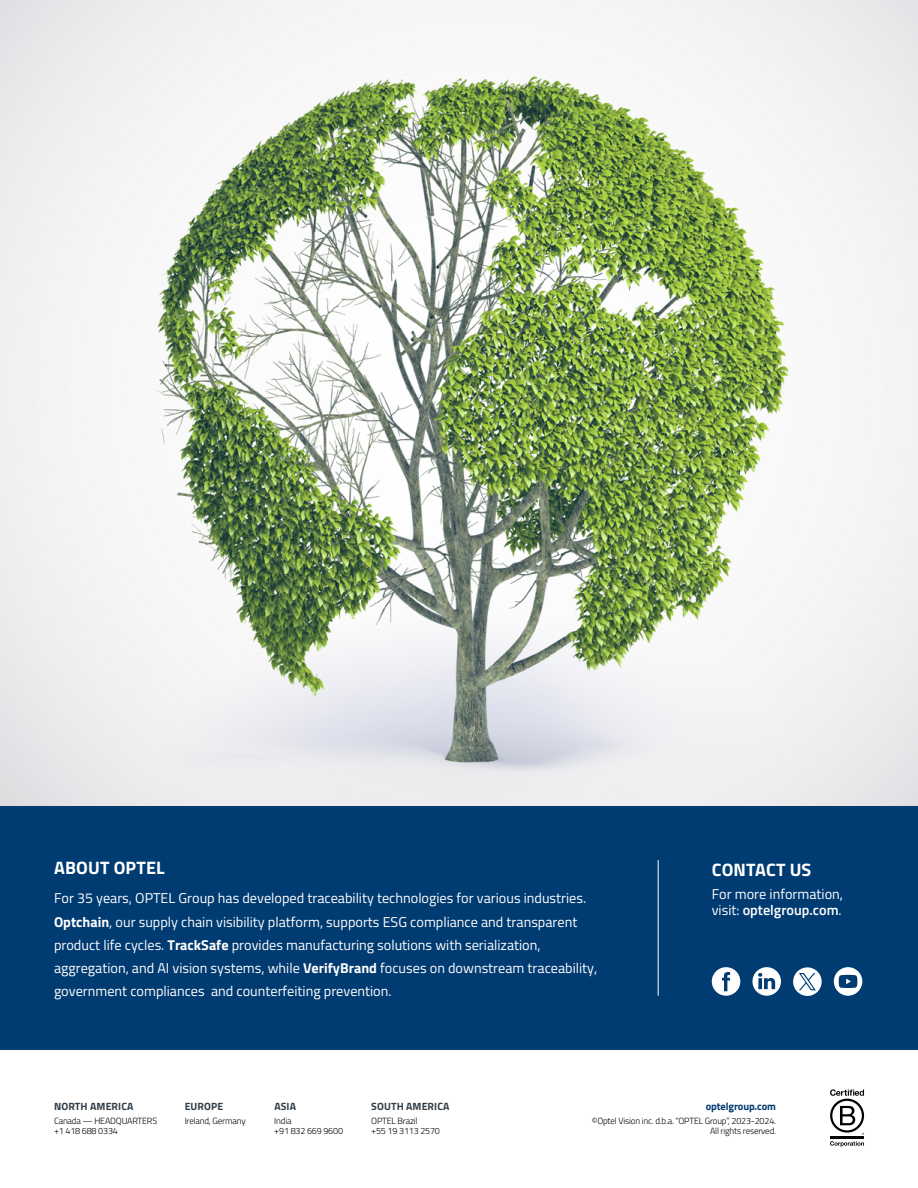
<style>
.page{position:relative;width:918px;height:1188px;background:#fff}
.page>*{position:absolute;margin:0;border:0;box-sizing:border-box;transform-origin:0 0}
.t1{font:700 18px "Titillium";letter-spacing:.01em;color:#fff}
.t2{font:14.25px/23.1px "Titillium";color:#fff}
.t3{font:700 10.5px "Titillium";letter-spacing:.01em;color:#303e49}
.t4{font:700 10.5px "Titillium";letter-spacing:-.01em;color:#003b71}
.t5{font:300 9px/10.5px "Titillium";letter-spacing:-.02em;color:#000}
.s1{font-weight:700}
.s2{font-weight:600}
</style>
<div class="page">
<img style="left:0;top:0;width:918px;height:806px">
<div style="left:0;top:806px;width:918px;height:243px;background:#003b71"></div>
<hr style="left:658px;top:860px;width:1px;height:136px;background:#fff">
<hr style="left:830px;top:1136px;width:34px;height:2px;background:#000">
<svg style="left:830px;top:1089px;width:34px;height:46px"></svg>
<svg style="left:830px;top:1141px;width:34px;height:6px"></svg>
<div style="left:834px;top:967px;width:28px;height:29px;background:#fff;border-radius:50%"></div>
<svg style="left:839px;top:975px;width:18px;height:13px"></svg>
<div style="left:712px;top:967px;width:28px;height:29px;background:#fff;border-radius:50%"></div>
<svg style="left:722px;top:972px;width:8px;height:19px"></svg>
<svg style="left:752px;top:967px;width:29px;height:29px"></svg>
<svg style="left:758px;top:973px;width:17px;height:16px"></svg>
<div style="left:793px;top:967px;width:29px;height:29px;background:#fff;border-radius:50%"></div>
<svg style="left:799px;top:973px;width:17px;height:17px"></svg>
<p class="t1" style="left:54px;top:854px;width:112px">ABOUT OPTEL</p>
<p class="t2" style="left:54px;top:886px;width:545px">For 35 years, OPTEL Group has developed traceability technologies for various industries.<br><span class="s1">Optchain</span>, our supply chain visibility platform, supports ESG compliance and transparent product life cycles. <span class="s1">TrackSafe</span> provides manufacturing solutions with serialization, aggregation, and AI vision systems, while <span class="s1">VerifyBrand</span> focuses on downstream traceability, government compliances and counterfeiting prevention.</p>
<p class="t1" style="left:712px;top:856px;width:101px">CONTACT US</p>
<p class="t2" style="left:712px;top:885px;width:133px;line-height:16.5px">For more information, visit: <span class="s2">optelgroup.com</span>.</p>
<p class="t3" style="left:54px;top:1098px;width:81px">NORTH AMERICA</p>
<p class="t5" style="left:54px;top:1115px;width:105px">Canada — HEADQUARTERS +1 418 688 0334</p>
<p class="t3" style="left:185px;top:1098px;width:40px">EUROPE</p>
<p class="t5" style="left:185px;top:1115px;width:62px">Ireland, Germany</p>
<p class="t3" style="left:274px;top:1098px;width:23px">ASIA</p>
<p class="t5" style="left:274px;top:1115px;width:70px">India<br>+91 832 669 9600</p>
<p class="t3" style="left:371px;top:1098px;width:80px">SOUTH AMERICA</p>
<p class="t5" style="left:371px;top:1115px;width:70px">OPTEL Brazil<br>+55 19 3113 2570</p>
<p class="t4" style="left:706px;top:1098px;width:72px">optelgroup.com</p>
<p class="t5" style="left:592px;top:1115px;width:186px;text-align:right">©Optel Vision inc. d.b.a. “OPTEL Group”, 2023-2024.<br>All rights reserved.</p>
</div>
